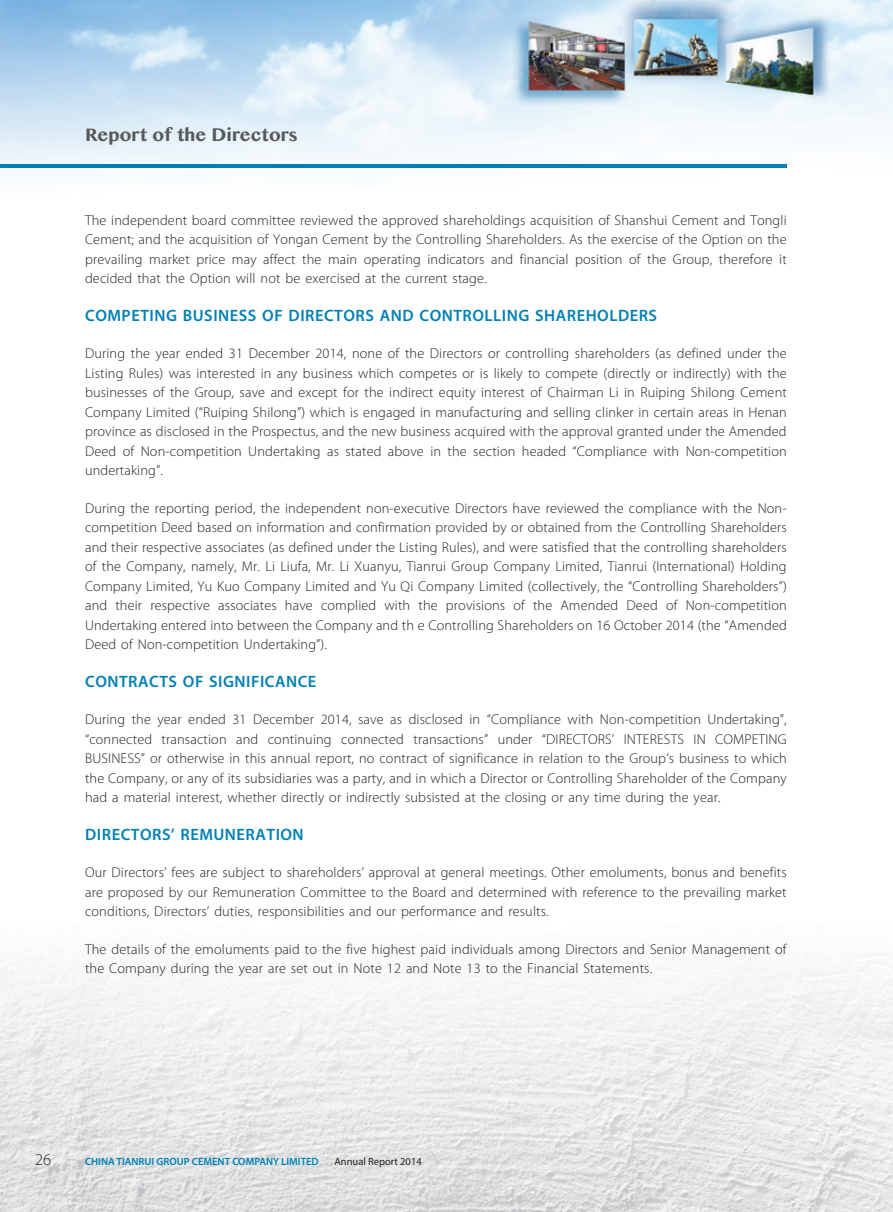
<style>
.page{position:relative;width:893px;height:1212px;background:#fff}
.page>*{position:absolute;margin:0;border:0;box-sizing:border-box;transform-origin:0 0}
.t1{font:700 18px "Myanmar MN";color:#57585a}
._03_H1{font:600 16.5px "Myriad Pro";letter-spacing:.03em;color:#0080b4}
.t2{font:300 16.5px "Myriad Pro";color:#231f20}
._01_Body_Text{font:300 14.25px/19.5px "Myriad Pro";letter-spacing:.01em;color:#231f20;text-align:justify}
.t3{font:600 10.5px "Myriad Pro";color:#0080b4}
.t4{font:10.5px "Myriad Pro";color:#231f20}
</style>
<div class="page">
<img style="left:0;top:0;width:893px;height:172px">
<img style="left:0;top:956px;width:893px;height:256px">
<hr style="left:0;top:164px;width:787px;height:3px;background:#0080b4">
<p class="t1" style="left:85px;top:124px;width:214px">Report of the Directors</p>
<p class="_01_Body_Text" style="left:85px;top:210px;width:703px">The independent board committee reviewed the approved shareholdings acquisition of Shanshui Cement and Tongli Cement; and the acquisition of Yongan Cement by the Controlling Shareholders. As the exercise of the Option on the prevailing market price may affect the main operating indicators and financial position of the Group, therefore it decided that the Option will not be exercised at the current stage.</p>
<p class="_03_H1" style="left:85px;top:306px;width:573px">COMPETING BUSINESS OF DIRECTORS AND CONTROLLING SHAREHOLDERS</p>
<p class="_01_Body_Text" style="left:85px;top:344px;width:703px">During the year ended 31 December 2014, none of the Directors or controlling shareholders (as defined under the Listing Rules) was interested in any business which competes or is likely to compete (directly or indirectly) with the businesses of the Group, save and except for the indirect equity interest of Chairman Li in Ruiping Shilong Cement Company Limited (“Ruiping Shilong”) which is engaged in manufacturing and selling clinker in certain areas in Henan province as disclosed in the Prospectus, and the new business acquired with the approval granted under the Amended Deed of Non-competition Undertaking as stated above in the section headed “Compliance with Non-competition undertaking”.</p>
<p class="_01_Body_Text" style="left:85px;top:498px;width:703px">During the reporting period, the independent non-executive Directors have reviewed the compliance with the Non&shy;competition Deed based on information and confirmation provided by or obtained from the Controlling Shareholders and their respective associates (as defined under the Listing Rules), and were satisfied that the controlling shareholders of the Company, namely, Mr. Li Liufa, Mr. Li Xuanyu, Tianrui Group Company Limited, Tianrui (International) Holding Company Limited, Yu Kuo Company Limited and Yu Qi Company Limited (collectively, the “Controlling Shareholders”) and their respective associates have complied with the provisions of the Amended Deed of Non-competition Undertaking entered into between the Company and th e Controlling Shareholders on 16 October 2014 (the “Amended Deed of Non-competition Undertaking”).</p>
<p class="_03_H1" style="left:85px;top:672px;width:233px">CONTRACTS OF SIGNIFICANCE</p>
<p class="_01_Body_Text" style="left:85px;top:710px;width:703px">During the year ended 31 December 2014, save as disclosed in “Compliance with Non-competition Undertaking”, “connected transaction and continuing connected transactions” under “DIRECTORS’ INTERESTS IN COMPETING BUSINESS” or otherwise in this annual report, no contract of significance in relation to the Group’s business to which the Company, or any of its subsidiaries was a party, and in which a Director or Controlling Shareholder of the Company had a material interest, whether directly or indirectly subsisted at the closing or any time during the year.</p>
<p class="_03_H1" style="left:85px;top:825px;width:220px">DIRECTORS’ REMUNERATION</p>
<p class="_01_Body_Text" style="left:85px;top:863px;width:703px">Our Directors’ fees are subject to shareholders’ approval at general meetings. Other emoluments, bonus and benefits are proposed by our Remuneration Committee to the Board and determined with reference to the prevailing market conditions, Directors’ duties, responsibilities and our performance and results.</p>
<p class="_01_Body_Text" style="left:85px;top:939px;width:703px">The details of the emoluments paid to the five highest paid individuals among Directors and Senior Management of the Company during the year are set out in Note 12 and Note 13 to the Financial Statements.</p>
<p class="t2" style="left:35px;top:1150px;width:18px">26</p>
<p class="t3" style="left:85px;top:1156px;width:235px">CHINA TIANRUI GROUP CEMENT COMPANY LIMITED</p>
<p class="t4" style="left:335px;top:1155px;width:89px">Annual Report 2014</p>
</div>
